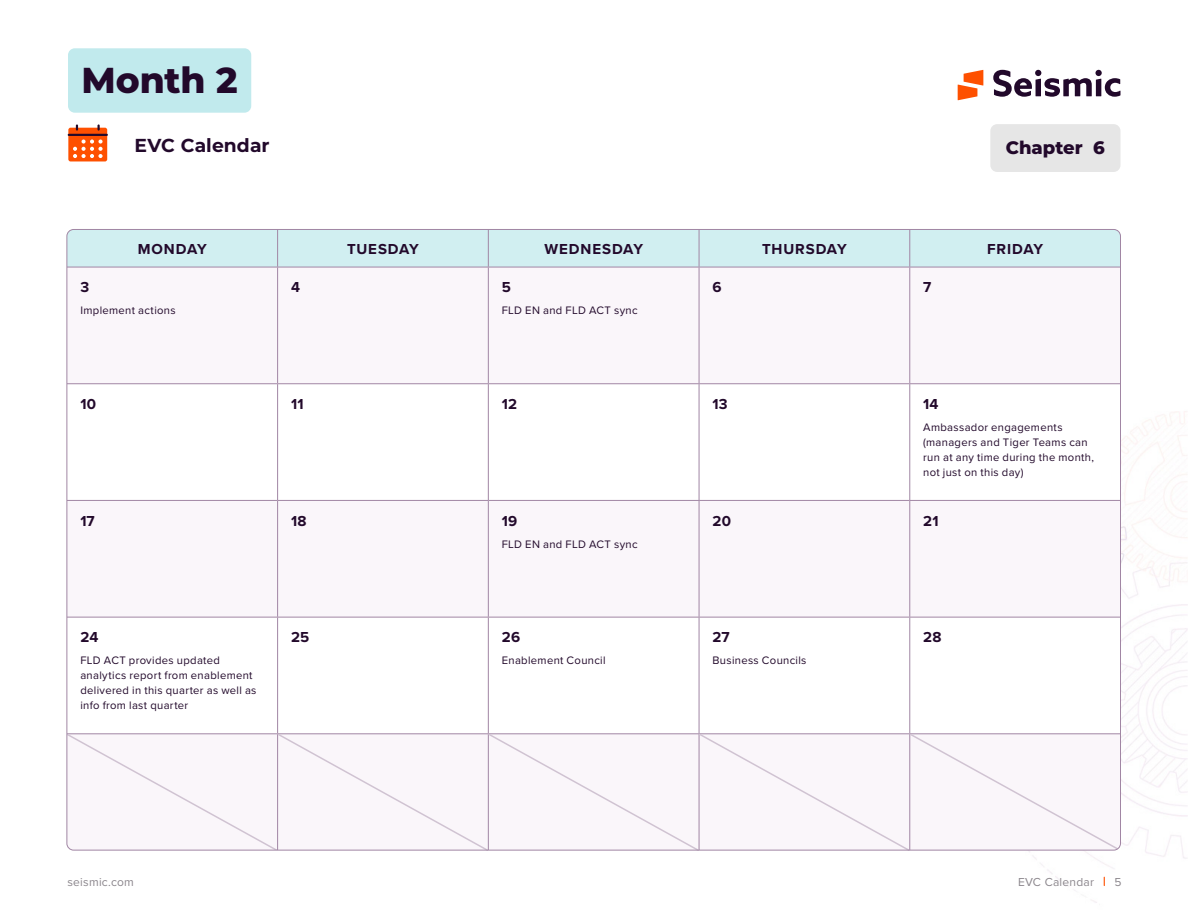
<style>
.page{position:relative;width:1188px;height:918px;background:#fff}
.page>*{position:absolute;margin:0;border:0;box-sizing:border-box;transform-origin:0 0}
.t1{font:800 36px "Montserrat";letter-spacing:-.005em;color:#22092b}
.Body{font:700 18.75px "Montserrat";letter-spacing:.005em;color:#22092b}
.t2{font:800 18px "Montserrat";letter-spacing:-.005em;color:#22092b}
.t3{font:700 15px "Proxima Nova";letter-spacing:.035em;color:#22092b}
.t4{font:700 15px "Proxima Nova";letter-spacing:.055em;color:#22092b}
.t5{font:700 15px "Proxima Nova";letter-spacing:.06em;color:#22092b}
.t6{font:12px "Proxima Nova";letter-spacing:.02em;color:#8b868c}
.t7{font:11.25px/15px "Proxima Nova";letter-spacing:.03em;color:#22092b}
</style>
<div class="page">
<img style="left:1029px;top:411px;width:159px;height:492px">
<svg style="left:958px;top:70px;width:25px;height:30px"></svg>
<svg style="left:993px;top:70px;width:127px;height:27px"></svg>
<div style="left:1095px;top:70px;width:7px;height:6px;background:#22092b;border-radius:50%"></div>
<div style="left:67px;top:229px;width:1053px;height:38px;background:#d1eff1"></div>
<svg style="left:69px;top:384px;width:1050px;height:349px"></svg>
<hr style="left:277px;top:229px;width:1px;height:38px;background:#a186a4">
<hr style="left:488px;top:229px;width:1px;height:38px;background:#a186a4">
<hr style="left:699px;top:229px;width:1px;height:38px;background:#a186a4">
<hr style="left:909px;top:229px;width:1px;height:38px;background:#a186a4">
<hr style="left:67px;top:267px;width:211px;height:1px;background:#a186a4">
<hr style="left:278px;top:267px;width:210px;height:1px;background:#a186a4">
<hr style="left:277px;top:267px;width:1px;height:116px;background:#a186a4">
<hr style="left:488px;top:267px;width:211px;height:1px;background:#a186a4">
<hr style="left:488px;top:267px;width:1px;height:116px;background:#a186a4">
<hr style="left:699px;top:267px;width:211px;height:1px;background:#a186a4">
<hr style="left:699px;top:267px;width:1px;height:116px;background:#a186a4">
<hr style="left:910px;top:267px;width:210px;height:1px;background:#a186a4">
<hr style="left:909px;top:267px;width:1px;height:116px;background:#a186a4">
<hr style="left:67px;top:383px;width:211px;height:1px;background:#a186a4">
<hr style="left:278px;top:383px;width:210px;height:1px;background:#a186a4">
<hr style="left:277px;top:384px;width:1px;height:116px;background:#a186a4">
<hr style="left:488px;top:383px;width:211px;height:1px;background:#a186a4">
<hr style="left:488px;top:384px;width:1px;height:116px;background:#a186a4">
<hr style="left:699px;top:383px;width:211px;height:1px;background:#a186a4">
<hr style="left:699px;top:384px;width:1px;height:116px;background:#a186a4">
<hr style="left:910px;top:383px;width:210px;height:1px;background:#a186a4">
<hr style="left:909px;top:384px;width:1px;height:116px;background:#a186a4">
<hr style="left:67px;top:500px;width:211px;height:1px;background:#a186a4">
<hr style="left:278px;top:500px;width:210px;height:1px;background:#a186a4">
<hr style="left:277px;top:501px;width:1px;height:116px;background:#a186a4">
<hr style="left:488px;top:500px;width:211px;height:1px;background:#a186a4">
<hr style="left:488px;top:501px;width:1px;height:116px;background:#a186a4">
<hr style="left:699px;top:500px;width:211px;height:1px;background:#a186a4">
<hr style="left:699px;top:501px;width:1px;height:116px;background:#a186a4">
<hr style="left:910px;top:500px;width:210px;height:1px;background:#a186a4">
<hr style="left:909px;top:501px;width:1px;height:116px;background:#a186a4">
<hr style="left:67px;top:617px;width:211px;height:1px;background:#a186a4">
<hr style="left:278px;top:617px;width:210px;height:1px;background:#a186a4">
<hr style="left:277px;top:617px;width:1px;height:116px;background:#a186a4">
<hr style="left:488px;top:617px;width:211px;height:1px;background:#a186a4">
<hr style="left:488px;top:617px;width:1px;height:116px;background:#a186a4">
<hr style="left:699px;top:617px;width:211px;height:1px;background:#a186a4">
<hr style="left:699px;top:617px;width:1px;height:116px;background:#a186a4">
<hr style="left:910px;top:617px;width:210px;height:1px;background:#a186a4">
<hr style="left:909px;top:617px;width:1px;height:116px;background:#a186a4">
<hr style="left:67px;top:733px;width:211px;height:1px;background:#a186a4">
<hr style="left:278px;top:733px;width:210px;height:1px;background:#a186a4">
<hr style="left:488px;top:733px;width:211px;height:1px;background:#a186a4">
<hr style="left:699px;top:733px;width:211px;height:1px;background:#a186a4">
<hr style="left:910px;top:733px;width:210px;height:1px;background:#a186a4">
<div style="left:67px;top:734px;width:1053px;height:116px;background:#faf6fa"></div>
<div style="left:990px;top:124px;width:130px;height:48px;background:#e6e6e6;border-radius:7px"></div>
<svg style="left:68px;top:125px;width:39px;height:36px"></svg>
<div style="left:68px;top:48px;width:183px;height:65px;background:#c1eaed;border-radius:7px"></div>
<p class="t1" style="left:82px;top:57px;width:158px">Month 2</p>
<p class="Body" style="left:135px;top:133px;width:137px">EVC Calendar</p>
<h1 class="t2" style="left:1006px;top:135px;width:101px">Chapter 6</h1>
<p class="t3" style="left:138px;top:237px;width:71px">MONDAY</p>
<p class="t4" style="left:347px;top:237px;width:73px">TUESDAY</p>
<p class="t5" style="left:544px;top:237px;width:100px">WEDNESDAY</p>
<p class="t4" style="left:762px;top:237px;width:86px">THURSDAY</p>
<p class="t3" style="left:987px;top:237px;width:58px">FRIDAY</p>
<p class="t3" style="left:80px;top:276px;width:10px">3</p>
<p class="t7" style="left:80px;top:302px;width:97px">Implement actions</p>
<p class="t3" style="left:291px;top:276px;width:10px">4</p>
<p class="t3" style="left:502px;top:276px;width:11px">5</p>
<p class="t7" style="left:502px;top:302px;width:137px">FLD EN and FLD ACT sync</p>
<p class="t3" style="left:713px;top:276px;width:11px">6</p>
<p class="t3" style="left:923px;top:276px;width:10px">7</p>
<p class="t3" style="left:80px;top:393px;width:17px">10</p>
<p class="t3" style="left:291px;top:393px;width:14px">11</p>
<p class="t3" style="left:502px;top:393px;width:17px">12</p>
<p class="t3" style="left:713px;top:393px;width:17px">13</p>
<p class="t3" style="left:923px;top:393px;width:17px">14</p>
<p class="t7" style="left:923px;top:419px;width:172px">Ambassador engagements (managers and Tiger Teams can run at any time during the month, not just on this day)</p>
<p class="t3" style="left:80px;top:510px;width:16px">17</p>
<p class="t3" style="left:291px;top:510px;width:17px">18</p>
<p class="t3" style="left:502px;top:510px;width:17px">19</p>
<p class="t7" style="left:502px;top:536px;width:137px">FLD EN and FLD ACT sync</p>
<p class="t3" style="left:713px;top:510px;width:20px">20</p>
<p class="t3" style="left:923px;top:510px;width:17px">21</p>
<p class="t3" style="left:80px;top:626px;width:20px">24</p>
<p class="t7" style="left:80px;top:652px;width:178px">FLD ACT provides updated analytics report from enablement delivered in this quarter as well as info from last quarter</p>
<p class="t3" style="left:291px;top:626px;width:20px">25</p>
<p class="t3" style="left:502px;top:626px;width:20px">26</p>
<p class="t7" style="left:502px;top:652px;width:105px">Enablement Council</p>
<p class="t3" style="left:713px;top:626px;width:19px">27</p>
<p class="t7" style="left:713px;top:652px;width:95px">Business Councils</p>
<p class="t3" style="left:923px;top:626px;width:20px">28</p>
<p class="t6" style="left:68px;top:873px;width:68px">seismic.com</p>
<p class="t6" style="left:1018px;top:873px;width:78px">EVC Calendar</p>
<p class="t6" style="left:1114px;top:873px;width:9px">5</p>
</div>
